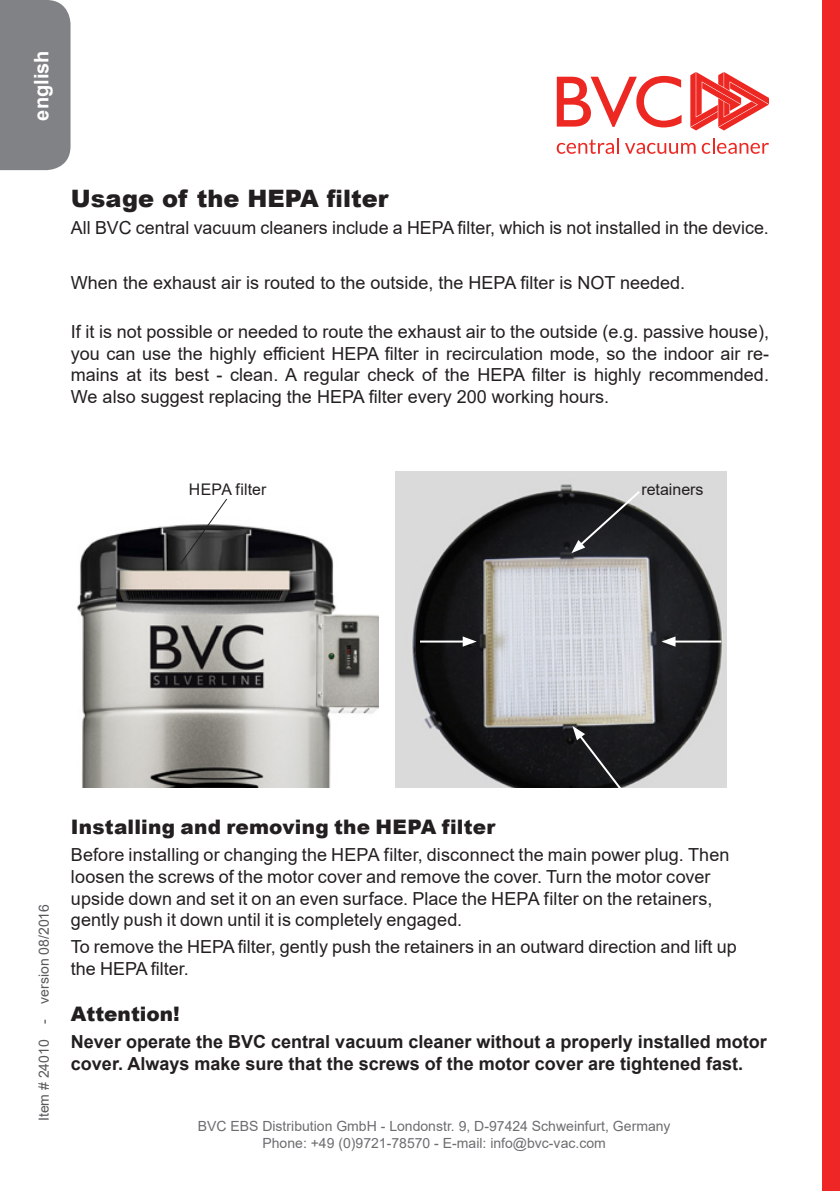
<style>
.page{position:relative;width:840px;height:1191px;background:#fff}
.page>*{position:absolute;margin:0;border:0;box-sizing:border-box;transform-origin:0 0}
.t1{font:900 24px "Arial";color:#231f20}
.Text_allgemein{font:900 20px "Arial";letter-spacing:.01em;color:#231f20}
.t2{font:700 20px "Arial";color:#fff}
.Text_allgemein-2{font:18px/21.6px "Arial";color:#231f20}
.t3{font:700 18px/21.6px "Arial";color:#231f20}
.fliesstext{font:16px "Arial";color:#231f20}
.t4{font:14px/16.8px "Arial";color:#6c6d70;text-align:center}
.t5{font:14px "Arial";color:#57585a}
</style>
<div class="page">
<svg style="left:556px;top:76px;width:125px;height:51px"></svg>
<svg style="left:690px;top:72px;width:78px;height:58px"></svg>
<svg style="left:556px;top:138px;width:62px;height:16px"></svg>
<svg style="left:625px;top:143px;width:70px;height:11px"></svg>
<svg style="left:701px;top:138px;width:67px;height:16px"></svg>
<div style="left:0;top:0;width:70px;height:170px;background:#808285"></div>
<img style="left:76px;top:524px;width:302px;height:263px">
<img style="left:395px;top:471px;width:331px;height:316px">
<svg style="left:571px;top:489px;width:70px;height:64px;background:#3e3f42"></svg>
<svg style="left:572px;top:726px;width:51px;height:62px;background:#27272a"></svg>
<hr style="left:672px;top:640px;width:49px;height:2px;background:#fff">
<svg style="left:661px;top:636px;width:14px;height:10px"></svg>
<hr style="left:420px;top:640px;width:45px;height:2px;background:#fff">
<svg style="left:462px;top:636px;width:14px;height:10px"></svg>
<div style="left:822px;top:0;width:17px;height:1191px;background:#ee2726"></div>
<svg style="left:180px;top:498px;width:47px;height:66px"></svg>
<p class="t2" style="left:27px;top:121px;width:72px;rotate:-90deg">english</p>
<p class="t1" style="left:71px;top:181px;width:319px">Usage of the HEPA filter</p>
<p class="Text_allgemein-2" style="left:71px;top:217px;width:699px">All BVC central vacuum cleaners include a HEPA filter, which is not installed in the device.</p>
<p class="Text_allgemein-2" style="left:71px;top:272px;width:615px">When the exhaust air is routed to the outside, the HEPA filter is NOT needed.</p>
<p class="Text_allgemein-2" style="left:71px;top:321px;width:699px;text-align:justify">If it is not possible or needed to route the exhaust air to the outside (e.g. passive house), you can use the highly efficient HEPA filter in recirculation mode, so the indoor air re&shy;mains at its best - clean. A regular check of the HEPA filter is highly recommended.<br>We also suggest replacing the HEPA filter every 200 working hours.</p>
<p class="fliesstext" style="left:189px;top:478px;width:79px">HEPA filter</p>
<p class="fliesstext" style="left:641px;top:478px;width:64px">retainers</p>
<p class="t5" style="left:34px;top:1121px;width:219px;rotate:-90deg">Item # 24010 - version 08/2016</p>
<p class="Text_allgemein" style="left:71px;top:812px;width:426px">Installing and removing the HEPA filter</p>
<p class="Text_allgemein-2" style="left:71px;top:844px;width:659px">Before installing or changing the HEPA filter, disconnect the main power plug. Then loosen the screws of the motor cover and remove the cover. Turn the motor cover upside down and set it on an even surface. Place the HEPA filter on the retainers, gently push it down until it is completely engaged.</p>
<p class="Text_allgemein-2" style="left:71px;top:936px;width:667px">To remove the HEPA filter, gently push the retainers in an outward direction and lift up the HEPA filter.</p>
<p class="Text_allgemein" style="left:71px;top:999px;width:110px">Attention!</p>
<p class="t3" style="left:71px;top:1031px;width:697px">Never operate the BVC central vacuum cleaner without a properly installed motor cover. Always make sure that the screws of the motor cover are tightened fast.</p>
<p class="t4" style="left:198px;top:1118px;width:474px">BVC EBS Distribution GmbH - Londonstr. 9, D-97424 Schweinfurt, Germany<br>Phone: +49 (0)9721-78570 - E-mail: info@bvc-vac.com</p>
</div>
